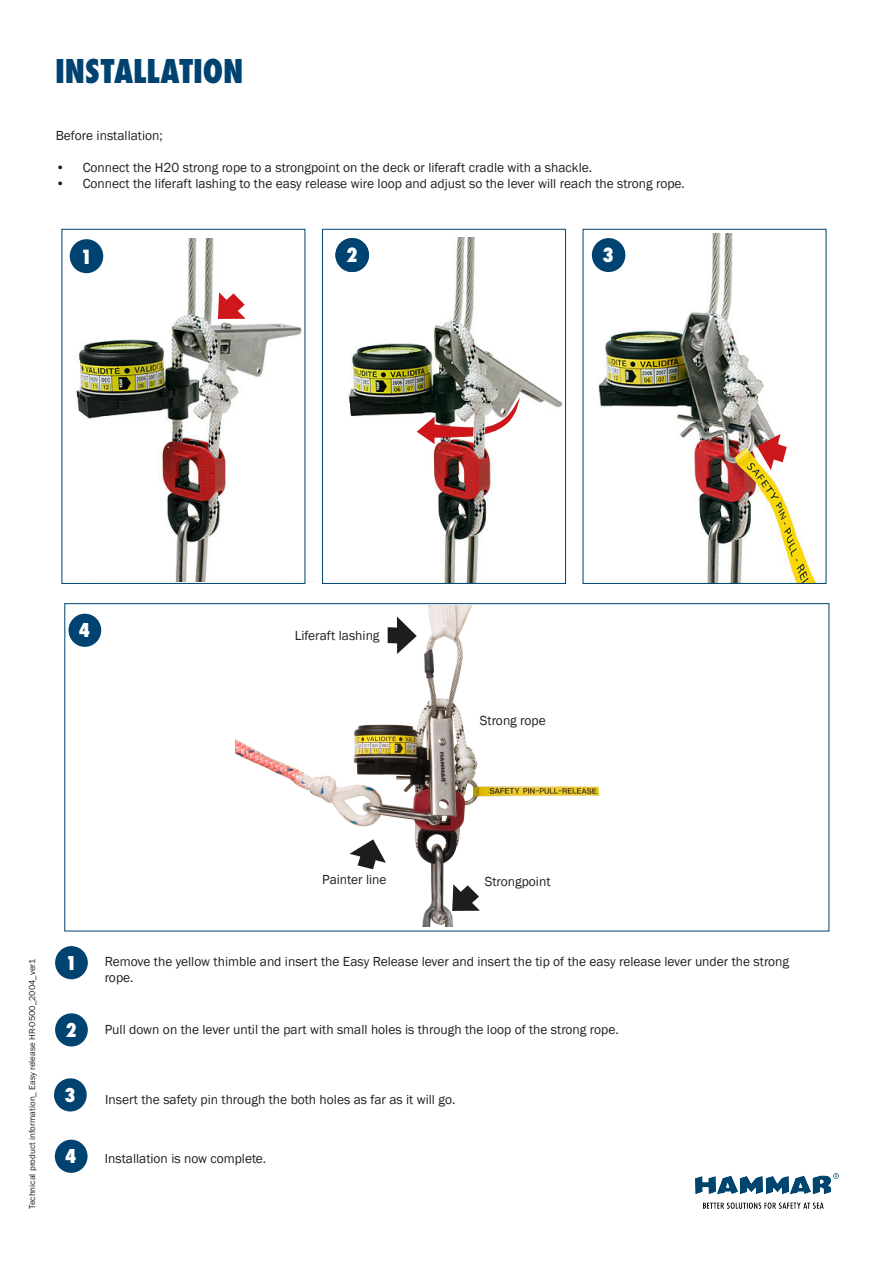
<style>
.page{position:relative;width:893px;height:1263px;background:#fff}
.page>*{position:absolute;margin:0;border:0;box-sizing:border-box;transform-origin:0 0}
.t1{font:800 36px "Futura PT Cond";color:#004370}
.t2{font:800 21.45px "Futura PT Cond";color:#fff}
.t3{font:800 21px "Futura PT Cond";color:#fff}
.t4{font:13.5px/16.8px "Franklin Gothic";color:#231f20}
.t5{font:9px "Franklin Gothic URW Boo";color:#231f20}
</style>
<div class="page">
<img style="left:695px;top:1174px;width:144px;height:35px">
<img style="left:69px;top:239px;width:246px;height:343px">
<img style="left:338px;top:238px;width:229px;height:345px">
<img style="left:582px;top:234px;width:245px;height:350px">
<img style="left:235px;top:605px;width:365px;height:322px">
<div style="left:62px;top:229px;width:243px;height:355px;border:1px solid #004370"></div>
<div style="left:322px;top:229px;width:244px;height:355px;border:1px solid #004370"></div>
<div style="left:583px;top:229px;width:243px;height:355px;border:1px solid #004370"></div>
<div style="left:335px;top:238px;width:34px;height:34px;background:#004370;border-radius:50%"></div>
<div style="left:70px;top:239px;width:33px;height:34px;background:#004370;border-radius:50%"></div>
<div style="left:592px;top:238px;width:33px;height:34px;background:#004370;border-radius:50%"></div>
<div style="left:55px;top:946px;width:33px;height:33px;background:#004370;border-radius:50%"></div>
<div style="left:55px;top:1013px;width:33px;height:33px;background:#004370;border-radius:50%"></div>
<div style="left:54px;top:1078px;width:33px;height:33px;background:#004370;border-radius:50%"></div>
<div style="left:55px;top:1140px;width:33px;height:33px;background:#004370;border-radius:50%"></div>
<div style="left:69px;top:614px;width:32px;height:33px;background:#004370;border-radius:50%"></div>
<svg style="left:417px;top:417px;width:57px;height:27px"></svg>
<svg style="left:485px;top:397px;width:35px;height:37px"></svg>
<svg style="left:757px;top:434px;width:30px;height:36px"></svg>
<svg style="left:218px;top:292px;width:28px;height:27px"></svg>
<svg style="left:452px;top:884px;width:28px;height:27px"></svg>
<svg style="left:388px;top:616px;width:29px;height:38px"></svg>
<svg style="left:349px;top:839px;width:37px;height:30px"></svg>
<p class="t1" style="left:55px;top:49px;width:190px">INSTALLATION</p>
<p class="t4" style="left:56px;top:127px;width:109px">Before installation;</p>
<p class="t4" style="left:56px;top:159px;width:538px">• Connect the H20 strong rope to a strongpoint on the deck or liferaft cradle with a shackle.</p>
<p class="t4" style="left:56px;top:175px;width:631px">• Connect the liferaft lashing to the easy release wire loop and adjust so the lever will reach the strong rope.</p>
<p class="t2" style="left:80px;top:244px;width:13px">1</p>
<p class="t2" style="left:346px;top:243px;width:13px">2</p>
<p class="t2" style="left:603px;top:243px;width:13px">3</p>
<p class="t3" style="left:79px;top:618px;width:13px">4</p>
<p class="t4" style="left:295px;top:627px;width:86px">Liferaft lashing</p>
<p class="t4" style="left:480px;top:712px;width:67px">Strong rope</p>
<p class="t5" style="left:27px;top:1209px;width:252px;rotate:-90deg">Technical product information_ Easy release HR-0500_2004_ver1</p>
<p class="t3" style="left:66px;top:950px;width:13px">1</p>
<p class="t3" style="left:66px;top:1018px;width:13px">2</p>
<p class="t3" style="left:64px;top:1083px;width:13px">3</p>
<p class="t4" style="left:322px;top:872px;width:66px">Painter line</p>
<p class="t4" style="left:485px;top:873px;width:67px">Strongpoint</p>
<p class="t4" style="left:105px;top:953px;width:686px">Remove the yellow thimble and insert the Easy Release lever and insert the tip of the easy release lever under the strong rope.</p>
<p class="t4" style="left:105px;top:1021px;width:515px">Pull down on the lever until the part with small holes is through the loop of the strong rope.</p>
<p class="t4" style="left:105px;top:1092px;width:352px">Insert the safety pin through the both holes as far as it will go.</p>
<p class="t3" style="left:65px;top:1144px;width:13px">4</p>
<p class="t4" style="left:105px;top:1150px;width:163px">Installation is now complete.</p>
</div>
